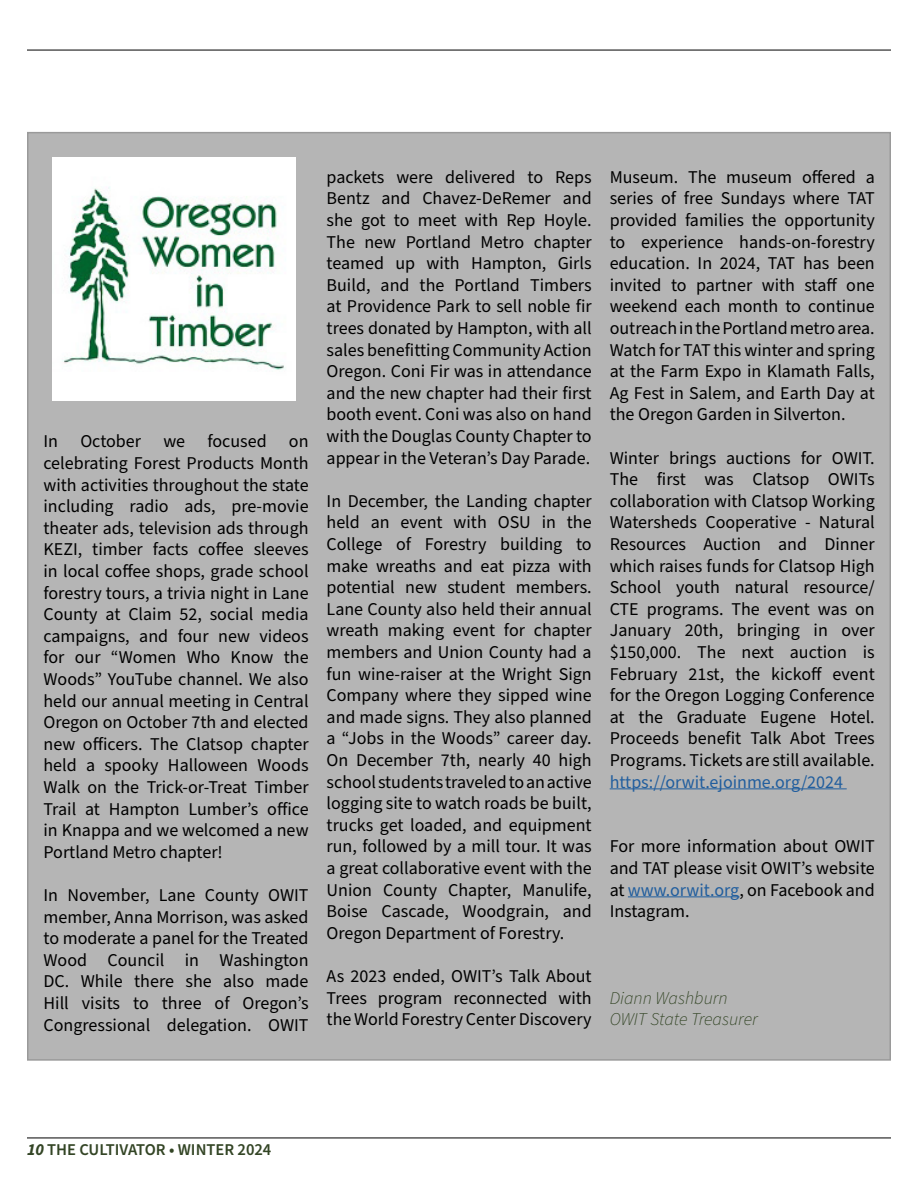
<style>
.page{position:relative;width:918px;height:1188px;background:#fff}
.page>*{position:absolute;margin:0;border:0;box-sizing:border-box;transform-origin:0 0}
.t1{font:18px/21.6px "Source Sans Pro";color:#000;text-align:justify}
.t2{font:italic 300 18px/21.6px "Source Sans Pro";color:#334525}
.t3{font:18px "Source Sans Pro";color:#215e9e}
.t4{font:600 16.5px "Source Sans Pro";color:#334525}
.s1{color:#215e9e}
.s2{font-weight:700;font-style:italic}
</style>
<div class="page">
<hr style="left:27px;top:1138px;width:864px;height:1px;background:#000">
<hr style="left:27px;top:50px;width:864px;height:1px;background:#000">
<div style="left:28px;top:133px;width:862px;height:927px;background:#b5b5b5"></div>
<hr style="left:610px;top:788px;width:237px;height:1px;background:#215e9e">
<hr style="left:628px;top:896px;width:111px;height:1px;background:#215e9e">
<img style="left:52px;top:158px;width:244px;height:243px">
<p class="t1" style="left:44px;top:431px;width:267px">In October we focused on celebrating Forest Products Month with activities throughout the state including radio ads, pre-movie theater ads, television ads through KEZI, timber facts coffee sleeves in local coffee shops, grade school forestry tours, a trivia night in Lane County at Claim 52, social media campaigns, and four new videos for our “Women Who Know the Woods” YouTube channel. We also held our annual meeting in Central Oregon on October 7th and elected new officers. The Clatsop chapter held a spooky Halloween Woods Walk on the Trick-or-Treat Timber Trail at Hampton Lumber’s office in Knappa and we welcomed a new Portland Metro chapter!</p>
<p class="t1" style="left:44px;top:885px;width:267px">In November, Lane County OWIT member, Anna Morrison, was asked to moderate a panel for the Treated Wood Council in Washington DC. While there she also made Hill visits to three of Oregon’s Congressional delegation. OWIT</p>
<p class="t1" style="left:327px;top:167px;width:267px">packets were delivered to Reps Bentz and Chavez-DeRemer and she got to meet with Rep Hoyle.<br>The new Portland Metro chapter teamed up with Hampton, Girls Build, and the Portland Timbers at Providence Park to sell noble fir trees donated by Hampton, with all sales benefitting Community Action Oregon. Coni Fir was in attendance and the new chapter had their first booth event. Coni was also on hand with the Douglas County Chapter to appear in the Veteran’s Day Parade.</p>
<p class="t1" style="left:327px;top:491px;width:267px">In December, the Landing chapter held an event with OSU in the College of Forestry building to make wreaths and eat pizza with potential new student members.<br>Lane County also held their annual wreath making event for chapter members and Union County had a fun wine-raiser at the Wright Sign Company where they sipped wine and made signs. They also planned a “Jobs in the Woods” career day.<br>On December 7th, nearly 40 high school students traveled to an active logging site to watch roads be built, trucks get loaded, and equipment run, followed by a mill tour. It was a great collaborative event with the Union County Chapter, Manulife, Boise Cascade, Woodgrain, and Oregon Department of Forestry.</p>
<p class="t1" style="left:327px;top:966px;width:267px">As 2023 ended, OWIT’s Talk About Trees program reconnected with the World Forestry Center Discovery</p>
<p class="t1" style="left:610px;top:167px;width:267px">Museum. The museum offered a series of free Sundays where TAT provided families the opportunity to experience hands-on-forestry education. In 2024, TAT has been invited to partner with staff one weekend each month to continue outreach in the Portland metro area.<br>Watch for TAT this winter and spring at the Farm Expo in Klamath Falls, Ag Fest in Salem, and Earth Day at the Oregon Garden in Silverton.</p>
<p class="t1" style="left:610px;top:447px;width:267px">Winter brings auctions for OWIT.<br>The first was Clatsop OWITs collaboration with Clatsop Working Watersheds Cooperative - Natural Resources Auction and Dinner which raises funds for Clatsop High School youth natural resource/ CTE programs. The event was on January 20th, bringing in over $150,000. The next auction is February 21st, the kickoff event for the Oregon Logging Conference at the Graduate Eugene Hotel.<br>Proceeds benefit Talk Abot Trees Programs. Tickets are still available.</p>
<p class="t3" style="left:610px;top:770px;width:235px">https://orwit.ejoinme.org/2024</p>
<p class="t1" style="left:610px;top:836px;width:267px">For more information about OWIT and TAT please visit OWIT’s website at <span class="s1">www.orwit.org</span>, on Facebook and Instagram.</p>
<p class="t2" style="left:610px;top:987px;width:150px">Diann Washburn<br>OWIT State Treasurer</p>
<p class="t4" style="left:27px;top:1139px;width:246px"><span class="s2">10</span> THE CULTIVATOR • WINTER 2024</p>
</div>
